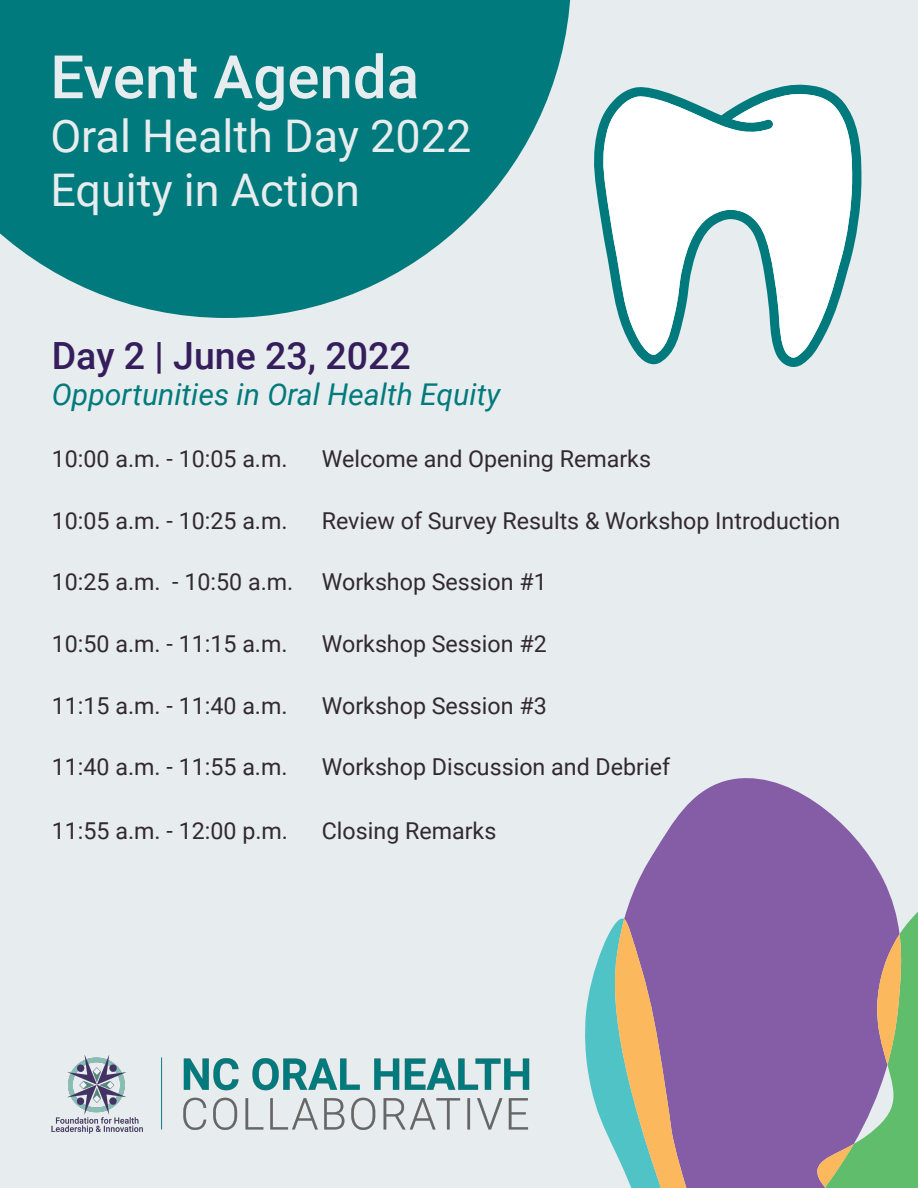
<style>
.page{position:relative;width:918px;height:1188px;background:#e7ecee}
.page>*{position:absolute;margin:0;border:0;box-sizing:border-box;transform-origin:0 0}
.t1{font:500 60px "Roboto";color:#e7ecee}
.t2{font:45px/54px "Roboto";color:#e7ecee}
.t3{font:500 37.5px "Roboto";color:#351e5b}
.t4{font:italic 30px "Roboto";color:#007a7c}
.t5{font:23.25px "Roboto";color:#32292f}
</style>
<div class="page">
<svg style="left:626px;top:778px;width:261px;height:410px;fill:#855ca6"></svg>
<svg style="left:585px;top:913px;width:152px;height:275px"></svg>
<svg style="left:817px;top:888px;width:101px;height:300px"></svg>
<svg style="left:594px;top:84px;width:268px;height:283px"></svg>
<svg style="left:602px;top:93px;width:250px;height:265px;fill:#fff"></svg>
<svg style="left:0;top:0;width:571px;height:318px;fill:#007a7c"></svg>
<img style="left:51px;top:1055px;width:479px;height:78px">
<h1 class="t1" style="left:50px;top:35px;width:370px">Event Agenda</h1>
<h2 class="t2" style="left:50px;top:108px;width:423px">Oral Health Day 2022<br>Equity in Action</h2>
<h3 class="t3" style="left:52px;top:330px;width:360px">Day 2 | June 23, 2022</h3>
<p class="t4" style="left:52px;top:374px;width:450px">Opportunities in Oral Health Equity</p>
<p class="t5" style="left:52px;top:443px;width:237px">10:00 a.m. - 10:05 a.m.</p>
<p class="t5" style="left:322px;top:443px;width:331px">Welcome and Opening Remarks</p>
<p class="t5" style="left:52px;top:504px;width:237px">10:05 a.m. - 10:25 a.m.</p>
<p class="t5" style="left:322px;top:504px;width:520px">Review of Survey Results &amp; Workshop Introduction</p>
<p class="t5" style="left:52px;top:566px;width:497px">10:25 a.m. - 10:50 a.m. Workshop Session #1</p>
<p class="t5" style="left:52px;top:628px;width:237px">10:50 a.m. - 11:15 a.m.</p>
<p class="t5" style="left:322px;top:628px;width:227px">Workshop Session #2</p>
<p class="t5" style="left:52px;top:689px;width:237px">11:15 a.m. - 11:40 a.m.</p>
<p class="t5" style="left:322px;top:689px;width:227px">Workshop Session #3</p>
<p class="t5" style="left:52px;top:751px;width:237px">11:40 a.m. - 11:55 a.m.</p>
<p class="t5" style="left:322px;top:751px;width:350px">Workshop Discussion and Debrief</p>
<p class="t5" style="left:52px;top:814px;width:238px">11:55 a.m. - 12:00 p.m.</p>
<p class="t5" style="left:322px;top:814px;width:176px">Closing Remarks</p>
</div>
